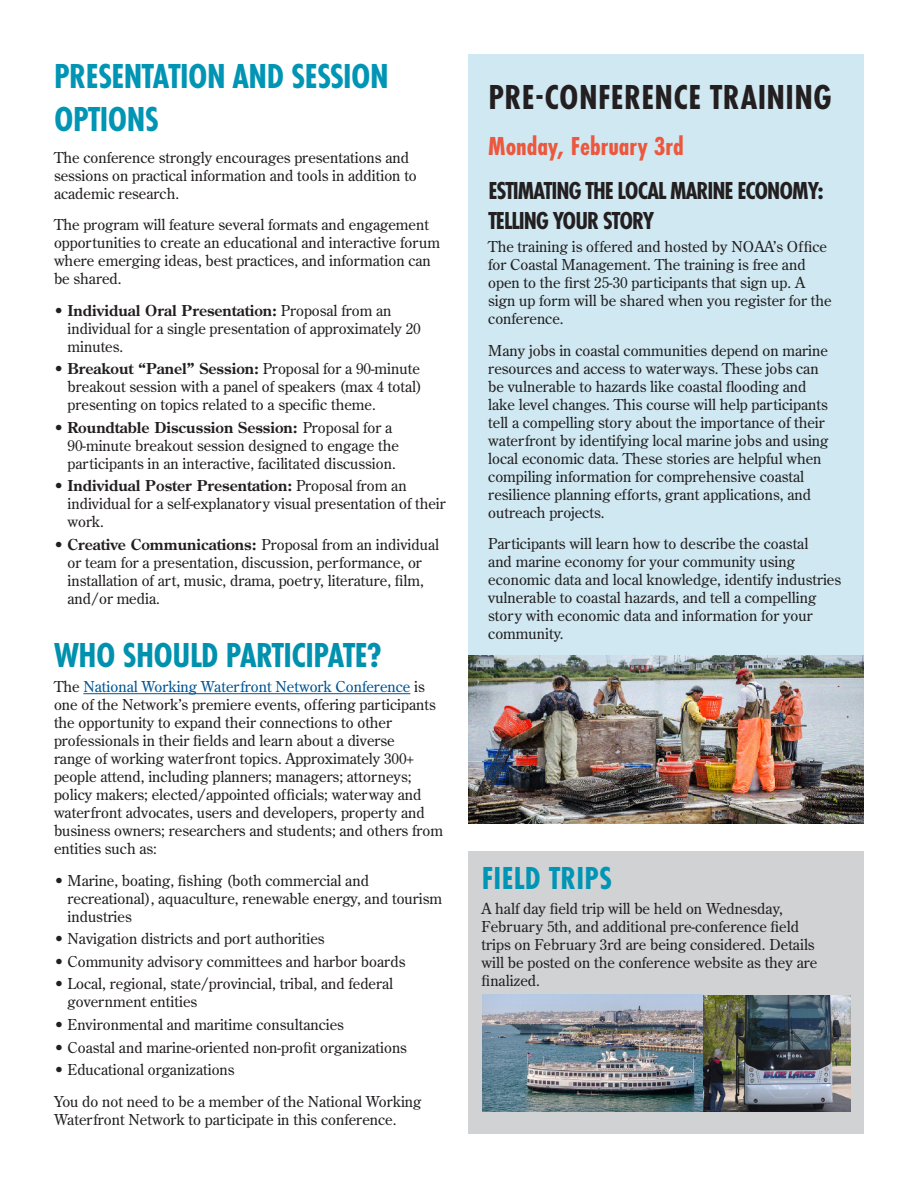
<style>
.page{position:relative;width:918px;height:1188px;background:#fff}
.page>*{position:absolute;margin:0;border:0;box-sizing:border-box;transform-origin:0 0}
.body_copy{font:700 36px/43.2px "Futura PT Cond";letter-spacing:-.015em;color:#0095b4}
.t1{font:700 36px "Futura PT Cond";letter-spacing:.01em;color:#231f20}
.t2{font:700 36px "Futura PT Cond";letter-spacing:-.015em;color:#0091ae}
.t3{font:700 33px "Futura PT Cond";letter-spacing:.01em;color:#0095b4}
.t4{font:700 27px "Futura PT Cond";color:#ec573d}
.sub_Header{font:700 25.5px/30.6px "Futura PT Cond";letter-spacing:-.04em;color:#231f20}
.body_copy-2{font:15px/18px "Century Old Style Std";color:#231f20}
.s1{font-weight:700}
.s2{color:#005595}
</style>
<div class="page">
<hr style="left:83px;top:693px;width:327px;height:1px;background:#005595">
<div style="left:468px;top:54px;width:396px;height:612px;background:#cfe8f1"></div>
<img style="left:468px;top:655px;width:396px;height:169px">
<div style="left:468px;top:851px;width:396px;height:283px;background:#d1d2d4"></div>
<img style="left:703px;top:995px;width:147px;height:116px">
<img style="left:483px;top:995px;width:220px;height:116px">
<p class="body_copy" style="left:54px;top:54px;width:336px">PRESENTATION AND SESSION<br>OPTIONS</p>
<p class="body_copy-2" style="left:54px;top:148px;width:364px">The conference strongly encourages presentations and sessions on practical information and tools in addition to academic research.</p>
<p class="body_copy-2" style="left:54px;top:215px;width:388px">The program will feature several formats and engagement opportunities to create an educational and interactive forum where emerging ideas, best practices, and information can be shared.</p>
<p class="body_copy-2" style="left:68px;top:301px;width:355px;text-indent:-14px"><span class="s1">• Individual Oral Presentation:</span> Proposal from an individual for a single presentation of approximately 20 minutes.</p>
<p class="body_copy-2" style="left:68px;top:360px;width:356px;text-indent:-14px"><span class="s1">• Breakout “Panel” Session:</span> Proposal for a 90-minute breakout session with a panel of speakers (max 4 total) presenting on topics related to a specific theme.</p>
<p class="body_copy-2" style="left:68px;top:418px;width:333px;text-indent:-14px"><span class="s1">• Roundtable Discussion Session:</span> Proposal for a<br>90-minute breakout session designed to engage the participants in an interactive, facilitated discussion.</p>
<p class="body_copy-2" style="left:68px;top:477px;width:380px;text-indent:-14px"><span class="s1">• Individual Poster Presentation:</span> Proposal from an individual for a self-explanatory visual presentation of their work.</p>
<p class="body_copy-2" style="left:68px;top:535px;width:373px;text-indent:-14px"><span class="s1">• Creative Communications:</span> Proposal from an individual or team for a presentation, discussion, performance, or installation of art, music, drama, poetry, literature, film, and/or media.</p>
<p class="t2" style="left:54px;top:635px;width:329px">WHO SHOULD PARTICIPATE?</p>
<p class="body_copy-2" style="left:54px;top:678px;width:391px">The <span class="s2">National Working Waterfront Network Conference</span> is one of the Network’s premiere events, offering participants the opportunity to expand their connections to other professionals in their fields and learn about a diverse<br>range of working waterfront topics. Approximately 300+ people attend, including planners; managers; attorneys; policy makers; elected/appointed officials; waterway and waterfront advocates, users and developers, property and business owners; researchers and students; and others from entities such as:</p>
<p class="body_copy-2" style="left:68px;top:871px;width:376px;text-indent:-14px">• Marine, boating, fishing (both commercial and recreational), aquaculture, renewable energy, and tourism industries</p>
<p class="body_copy-2" style="left:54px;top:930px;width:272px">• Navigation districts and port authorities</p>
<p class="body_copy-2" style="left:54px;top:952px;width:353px">• Community advisory committees and harbor boards</p>
<p class="body_copy-2" style="left:68px;top:975px;width:327px;text-indent:-14px">• Local, regional, state/provincial, tribal, and federal government entities</p>
<p class="body_copy-2" style="left:54px;top:1015px;width:292px">• Environmental and maritime consultancies</p>
<p class="body_copy-2" style="left:54px;top:1038px;width:355px">• Coastal and marine-oriented non-profit organizations</p>
<p class="body_copy-2" style="left:54px;top:1061px;width:182px">• Educational organizations</p>
<p class="body_copy-2" style="left:54px;top:1092px;width:369px">You do not need to be a member of the National Working<br>Waterfront Network to participate in this conference.</p>
<p class="t1" style="left:488px;top:76px;width:345px">PRE-CONFERENCE TRAINING</p>
<p class="t4" style="left:488px;top:130px;width:197px">Monday, February 3rd</p>
<p class="sub_Header" style="left:488px;top:175px;width:337px">ESTIMATING THE LOCAL MARINE ECONOMY:<br>TELLING YOUR STORY</p>
<p class="body_copy-2" style="left:488px;top:237px;width:345px">The training is offered and hosted by NOAA’s Office for Coastal Management. The training is free and open to the first 25-30 participants that sign up. A sign up form will be shared when you register for the conference.</p>
<p class="body_copy-2" style="left:488px;top:341px;width:342px">Many jobs in coastal communities depend on marine resources and access to waterways. These jobs can be vulnerable to hazards like coastal flooding and lake level changes. This course will help participants tell a compelling story about the importance of their waterfront by identifying local marine jobs and using local economic data. These stories are helpful when compiling information for comprehensive coastal resilience planning efforts, grant applications, and outreach projects.</p>
<p class="body_copy-2" style="left:488px;top:534px;width:354px">Participants will learn how to describe the coastal<br>and marine economy for your community using economic data and local knowledge, identify industries vulnerable to coastal hazards, and tell a compelling story with economic data and information for your community.</p>
<p class="t3" style="left:482px;top:859px;width:132px">FIELD TRIPS</p>
<p class="body_copy-2" style="left:482px;top:899px;width:337px">A half day field trip will be held on Wednesday, February 5th, and additional pre-conference field trips on February 3rd are being considered. Details will be posted on the conference website as they are finalized.</p>
</div>
